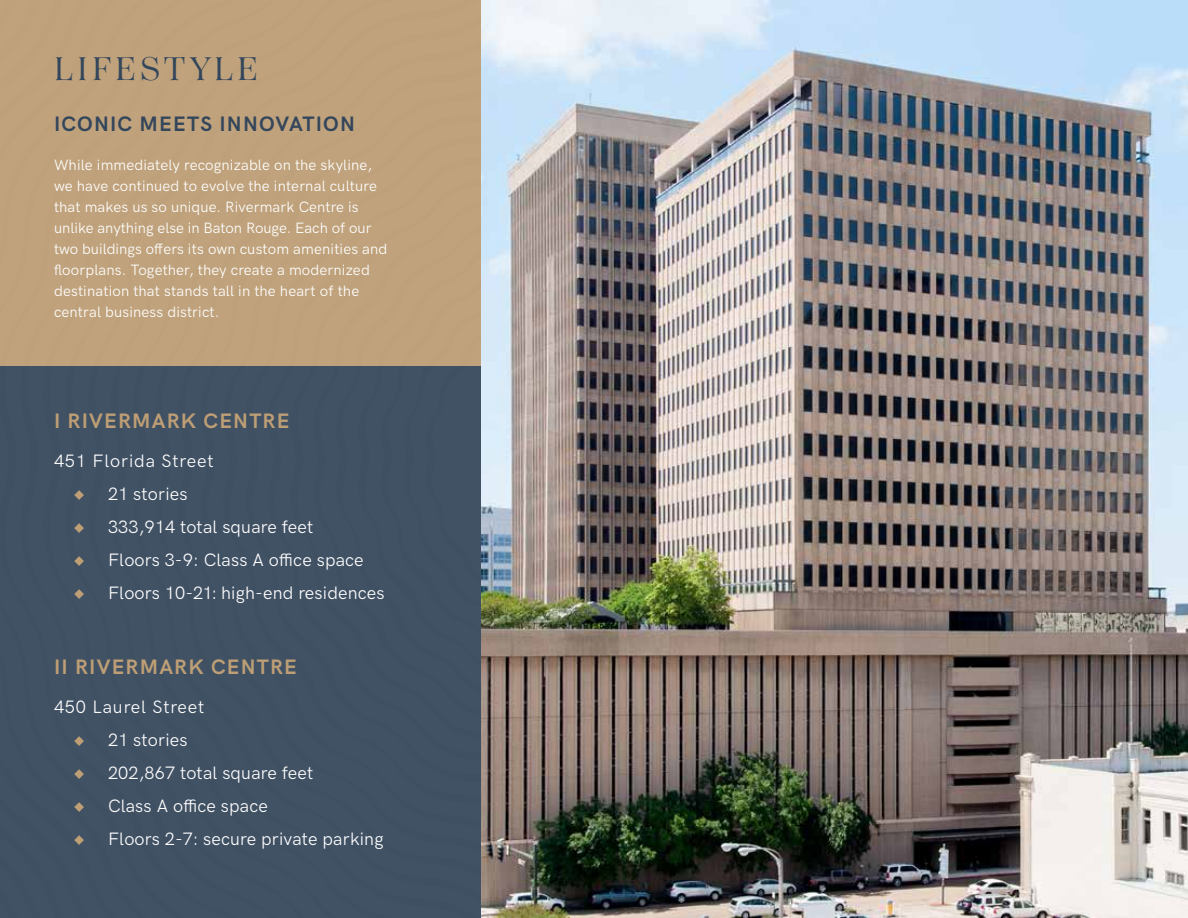
<style>
.page{position:relative;width:1188px;height:918px;background:#fff}
.page>*{position:absolute;margin:0;border:0;box-sizing:border-box;transform-origin:0 0}
.t1{font:36px "Tenez";letter-spacing:.1em;color:#34465b}
.t2{font:700 21px "HK Grotesk";letter-spacing:.055em;color:#bd9e75}
.t3{font:700 21px "HK Grotesk";letter-spacing:.055em;color:#34465b}
.t4{font:18px/33px "HK Grotesk";letter-spacing:.01em;color:#fff}
.t5{font:15px/21px "HK Grotesk";letter-spacing:.01em;color:#fff}
</style>
<div class="page">
<svg style="left:361px;top:0;width:98px;height:570px;background:#a18f76"></svg>
<svg style="left:318px;top:0;width:43px;height:570px;background:#a18f76"></svg>
<svg style="left:289px;top:0;width:29px;height:570px;background:#a18f76"></svg>
<svg style="left:258px;top:0;width:31px;height:570px;background:#a18f76"></svg>
<svg style="left:128px;top:0;width:130px;height:570px;background:#857d71"></svg>
<div style="left:128px;top:0;width:87px;height:348px;background:#c0a37d"></div>
<div style="left:128px;top:414px;width:354px;height:90px;background:#425265"></div>
<div style="left:128px;top:570px;width:354px;height:51px;background:#425265"></div>
<div style="left:128px;top:0;width:37px;height:297px;background:#c0a37d"></div>
<div style="left:128px;top:621px;width:354px;height:297px;background:#425265"></div>
<svg style="left:98px;top:0;width:30px;height:918px;background:#73716d"></svg>
<svg style="left:71px;top:0;width:27px;height:918px;background:#75726d"></svg>
<svg style="left:46px;top:0;width:25px;height:918px;background:#73716d"></svg>
<svg style="left:0;top:0;width:46px;height:918px;background:#73716d"></svg>
<svg style="left:74px;top:490px;width:10px;height:10px"></svg>
<svg style="left:74px;top:523px;width:10px;height:10px"></svg>
<svg style="left:74px;top:556px;width:10px;height:10px"></svg>
<svg style="left:74px;top:589px;width:10px;height:10px"></svg>
<svg style="left:74px;top:736px;width:10px;height:10px"></svg>
<svg style="left:74px;top:769px;width:10px;height:10px"></svg>
<svg style="left:74px;top:802px;width:10px;height:10px"></svg>
<svg style="left:74px;top:835px;width:10px;height:10px"></svg>
<img style="left:482px;top:0;width:706px;height:918px">
<h1 class="t1" style="left:54px;top:45px;width:205px">LIFESTYLE</h1>
<h2 class="t3" style="left:54px;top:108px;width:302px">ICONIC MEETS INNOVATION</h2>
<p class="t5" style="left:54px;top:153px;width:335px">While immediately recognizable on the skyline, we have continued to evolve the internal culture that makes us so unique. Rivermark Centre is unlike anything else in Baton Rouge. Each of our two buildings offers its own custom amenities and floorplans. Together, they create a modernized destination that stands tall in the heart of the central business district.</p>
<h2 class="t2" style="left:54px;top:405px;width:237px">I RIVERMARK CENTRE</h2>
<p class="t4" style="left:108px;top:443px;width:278px;text-indent:-54px">451 Florida Street<br>21 stories<br>333,914 total square feet<br>Floors 3-9: Class A office space<br>Floors 10-21: high-end residences</p>
<h2 class="t2" style="left:54px;top:651px;width:244px">II RIVERMARK CENTRE</h2>
<p class="t4" style="left:108px;top:689px;width:277px;text-indent:-54px">450 Laurel Street<br>21 stories<br>202,867 total square feet<br>Class A office space<br>Floors 2-7: secure private parking</p>
</div>
